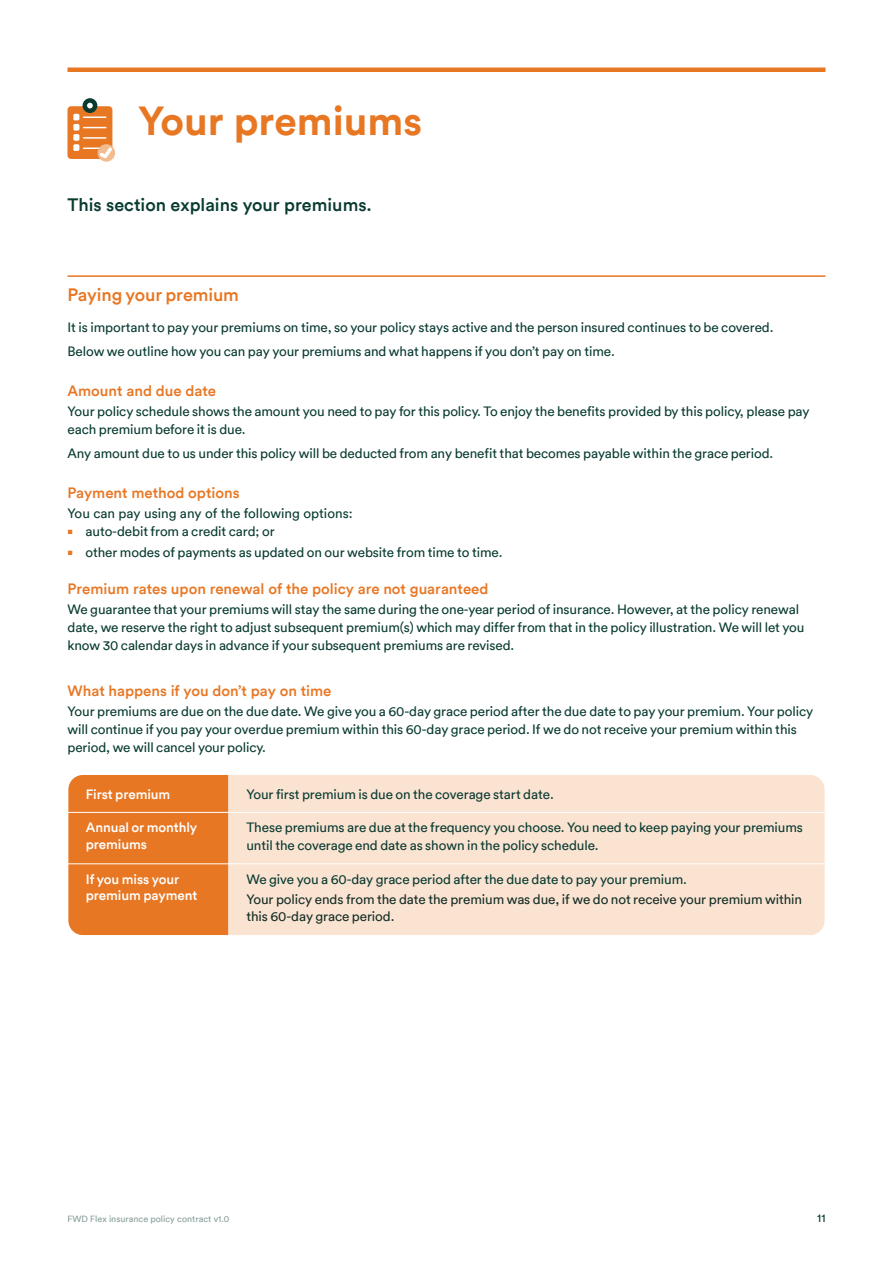
<style>
.page{position:relative;width:893px;height:1263px;background:#fff}
.page>*{position:absolute;margin:0;border:0;box-sizing:border-box;transform-origin:0 0}
.t1{font:700 40.5px "FWD Circular TT";color:#e87724}
.t2{font:500 18px "FWD Circular TT";color:#093b31}
.t3{font:500 18px "FWD Circular TT";letter-spacing:-.005em;color:#e87724}
.t4{font:500 15px "FWD Circular TT";color:#e87724}
.t5{font:13.5px/18px "FWD Circular TT";letter-spacing:-.01em;color:#093b31}
.t6{font:13.5px/16.5px "FWD Circular TT";letter-spacing:-.01em;color:#152e27}
.t7{font:500 13.5px/16.5px "FWD Circular TT";letter-spacing:-.005em;color:#fff}
.t8{font:11.7px "FWD Circular TT";color:#093b31}
.t9{font:9px "FWD Circular TT";color:#849d99}
</style>
<div class="page">
<hr style="left:68px;top:68px;width:757px;height:4px;background:#e87724">
<hr style="left:68px;top:275px;width:757px;height:2px;background:#e87724">
<div style="left:98px;top:144px;width:17px;height:18px;background:#f3bb90;border-radius:50%"></div>
<svg style="left:67px;top:98px;width:45px;height:61px"></svg>
<div style="left:246px;top:776px;width:577px;height:158px;background:#fbe3d2"></div>
<hr style="left:246px;top:812px;width:579px;height:1px;background:#fff">
<hr style="left:246px;top:863px;width:579px;height:1px;background:#fff">
<svg style="left:68px;top:776px;width:178px;height:158px;background:#ea8338"></svg>
<div style="left:68px;top:774px;width:757px;height:162px;border:1px solid #fff;border-radius:15px"></div>
<h1 class="t1" style="left:138px;top:93px;width:286px">Your premiums</h1>
<h2 class="t2" style="left:68px;top:192px;width:306px">This section explains your premiums.</h2>
<h2 class="t3" style="left:68px;top:282px;width:173px">Paying your premium</h2>
<p class="t5" style="left:68px;top:315px;width:707px;line-height:24px">It is important to pay your premiums on time, so your policy stays active and the person insured continues to be covered.<br>Below we outline how you can pay your premiums and what happens if you don’t pay on time.</p>
<p class="t4" style="left:68px;top:381px;width:150px">Amount and due date</p>
<p class="t5" style="left:68px;top:402px;width:744px">Your policy schedule shows the amount you need to pay for this policy. To enjoy the benefits provided by this policy, please pay each premium before it is due.</p>
<p class="t5" style="left:68px;top:444px;width:707px">Any amount due to us under this policy will be deducted from any benefit that becomes payable within the grace period.</p>
<p class="t4" style="left:68px;top:483px;width:174px">Payment method options</p>
<p class="t5" style="left:68px;top:504px;width:287px">You can pay using any of the following options:</p>
<p class="t5" style="left:68px;top:522px;width:209px"><sup>■</sup> auto-debit from a credit card; or</p>
<p class="t5" style="left:68px;top:543px;width:436px"><sup>■</sup> other modes of payments as updated on our website from time to time.</p>
<p class="t4" style="left:68px;top:579px;width:423px">Premium rates upon renewal of the policy are not guaranteed</p>
<p class="t5" style="left:68px;top:600px;width:738px">We guarantee that your premiums will stay the same during the one-year period of insurance. However, at the policy renewal date, we reserve the right to adjust subsequent premium(s) which may differ from that in the policy illustration. We will let you know 30 calendar days in advance if your subsequent premiums are revised.</p>
<p class="t4" style="left:68px;top:681px;width:265px">What happens if you don’t pay on time</p>
<p class="t5" style="left:68px;top:702px;width:747px">Your premiums are due on the due date. We give you a 60-day grace period after the due date to pay your premium. Your policy will continue if you pay your overdue premium within this 60-day grace period. If we do not receive your premium within this period, we will cancel your policy.</p>
<p class="t7" style="left:86px;top:785px;width:86px">First premium</p>
<p class="t5" style="left:246px;top:784px;width:309px">Your first premium is due on the coverage start date.</p>
<p class="t7" style="left:86px;top:819px;width:113px">Annual or monthly premiums</p>
<p class="t5" style="left:246px;top:818px;width:558px">These premiums are due at the frequency you choose. You need to keep paying your premiums until the coverage end date as shown in the policy schedule.</p>
<p class="t7" style="left:86px;top:870px;width:113px">If you miss your premium payment</p>
<p class="t5" style="left:246px;top:869px;width:442px">We give you a 60-day grace period after the due date to pay your premium.</p>
<p class="t6" style="left:246px;top:890px;width:557px">Your policy ends from the date the premium was due, if we do not receive your premium within this 60-day grace period.</p>
<p class="t9" style="left:68px;top:1212px;width:163px">FWD Flex insurance policy contract v1.0</p>
<p class="t8" style="left:817px;top:1209px;width:10px">11</p>
</div>
